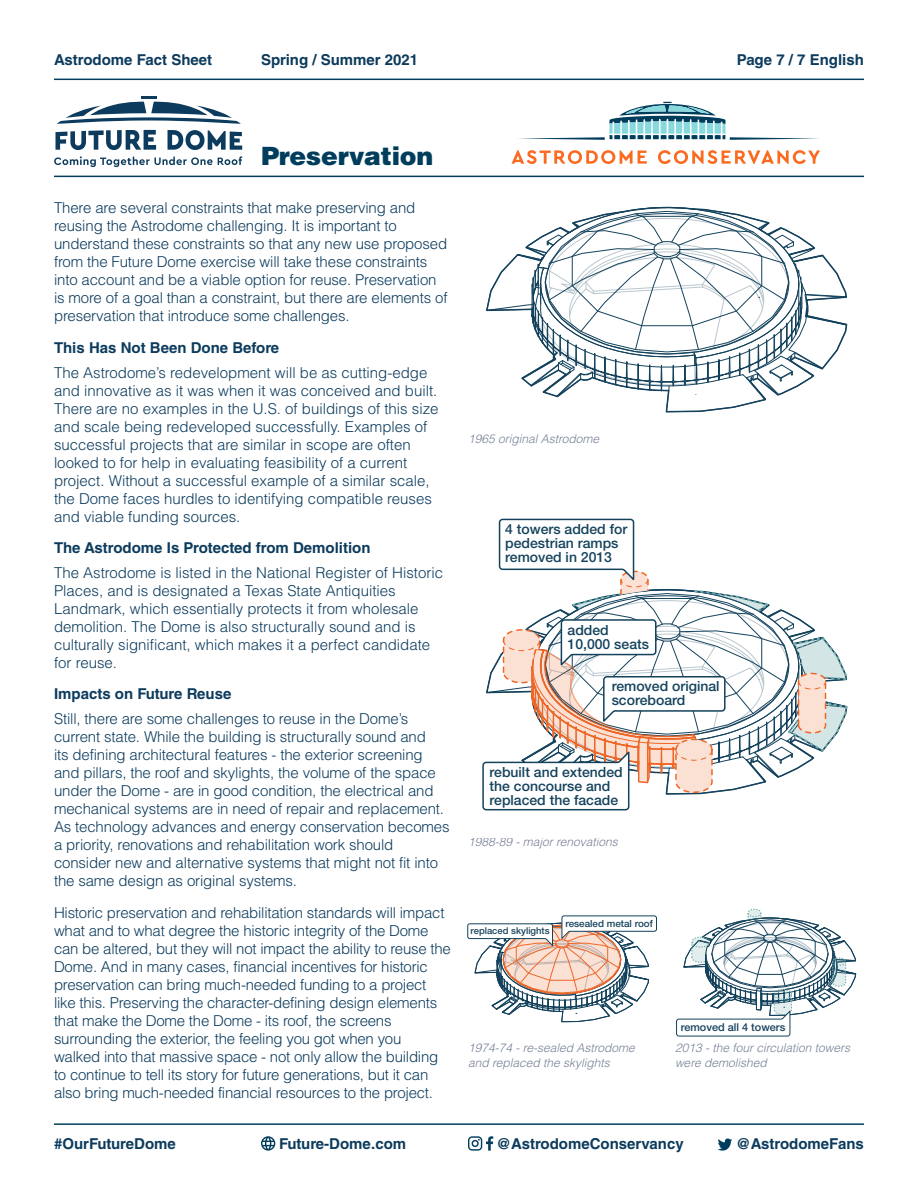
<style>
.page{position:relative;width:918px;height:1188px;background:#fff}
.page>*{position:absolute;margin:0;border:0;box-sizing:border-box;transform-origin:0 0}
.t1{font:900 25.2px "Helvetica LT Std";letter-spacing:-.01em;color:#003d5c}
.t2{font:300 15px/18px "Helvetica LT Std";letter-spacing:-.01em;color:#0c3b5d}
.t3{font:700 15px "Helvetica LT Std";color:#0c3b5d}
.t4{font:500 13.95px/14px "Helvetica Neue LT Std";color:#14425c}
.t5{font:italic 300 12px/14.4px "Helvetica LT Std";color:#788098}
.t6{font:500 10.95px "Helvetica Neue LT Std";color:#14425c}
.t7{font:500 9.9px "Helvetica Neue LT Std";color:#14425c}
.t8{font:500 9.45px "Helvetica Neue LT Std";color:#14425c}
</style>
<div class="page">
<svg style="left:482px;top:518px;width:366px;height:293px"></svg>
<svg style="left:676px;top:908px;width:180px;height:129px"></svg>
<svg style="left:467px;top:915px;width:190px;height:107px"></svg>
<hr style="left:54px;top:1123px;width:810px;height:2px;background:#053d5e">
<hr style="left:54px;top:79px;width:810px;height:1px;background:#053d5e">
<svg style="left:261px;top:1136px;width:14px;height:15px"></svg>
<svg style="left:468px;top:1136px;width:25px;height:15px"></svg>
<svg style="left:717px;top:1138px;width:15px;height:13px"></svg>
<svg style="left:54px;top:156px;width:188px;height:11px"></svg>
<hr style="left:141px;top:96px;width:16px;height:3px;background:#0c3b5d">
<svg style="left:56px;top:130px;width:100px;height:20px"></svg>
<svg style="left:168px;top:130px;width:74px;height:20px"></svg>
<svg style="left:57px;top:101px;width:184px;height:23px"></svg>
<svg style="left:480px;top:102px;width:367px;height:310px"></svg>
<hr style="left:54px;top:176px;width:810px;height:1px;background:#053d5e">
<p class="t3" style="left:54px;top:50px;width:160px">Astrodome Fact Sheet</p>
<p class="t3" style="left:261px;top:50px;width:159px">Spring / Summer 2021</p>
<p class="t3" style="left:737px;top:50px;width:129px">Page 7 / 7 English</p>
<h1 class="t1" style="left:261px;top:140px;width:174px">Preservation</h1>
<p class="t2" style="left:54px;top:199px;width:395px">There are several constraints that make preserving and reusing the Astrodome challenging. It is important to understand these constraints so that any new use proposed from the Future Dome exercise will take these constraints into account and be a viable option for reuse. Preservation is more of a goal than a constraint, but there are elements of preservation that introduce some challenges.</p>
<p class="t3" style="left:54px;top:338px;width:227px">This Has Not Been Done Before</p>
<p class="t2" style="left:54px;top:363px;width:386px">The Astrodome’s redevelopment will be as cutting-edge and innovative as it was when it was conceived and built.<br>There are no examples in the U.S. of buildings of this size and scale being redeveloped successfully. Examples of successful projects that are similar in scope are often looked to for help in evaluating feasibility of a current project. Without a successful example of a similar scale, the Dome faces hurdles to identifying compatible reuses and viable funding sources.</p>
<p class="t3" style="left:54px;top:539px;width:318px">The Astrodome Is Protected from Demolition</p>
<p class="t2" style="left:54px;top:563px;width:391px">The Astrodome is listed in the National Register of Historic Places, and is designated a Texas State Antiquities Landmark, which essentially protects it from wholesale demolition. The Dome is also structurally sound and is culturally significant, which makes it a perfect candidate for reuse.</p>
<p class="t3" style="left:54px;top:685px;width:179px">Impacts on Future Reuse</p>
<p class="t2" style="left:54px;top:710px;width:397px">Still, there are some challenges to reuse in the Dome’s current state. While the building is structurally sound and<br>its defining architectural features - the exterior screening and pillars, the roof and skylights, the volume of the space under the Dome - are in good condition, the electrical and mechanical systems are in need of repair and replacement.<br>As technology advances and energy conservation becomes a priority, renovations and rehabilitation work should consider new and alternative systems that might not fit into the same design as original systems.</p>
<p class="t2" style="left:54px;top:903px;width:398px">Historic preservation and rehabilitation standards will impact what and to what degree the historic integrity of the Dome can be altered, but they will not impact the ability to reuse the Dome. And in many cases, financial incentives for historic preservation can bring much-needed funding to a project like this. Preserving the character-defining design elements that make the Dome the Dome - its roof, the screens surrounding the exterior, the feeling you got when you walked into that massive space - not only allow the building to continue to tell its story for future generations, but it can also bring much-needed financial resources to the project.</p>
<p class="t5" style="left:468px;top:431px;width:133px">1965 original Astrodome</p>
<p class="t4" style="left:505px;top:522px;width:124px">4 towers added for pedestrian ramps removed in 2013</p>
<p class="t4" style="left:568px;top:622px;width:83px">added<br>10,000 seats</p>
<p class="t4" style="left:612px;top:679px;width:109px">removed original scoreboard</p>
<p class="t4" style="left:490px;top:765px;width:135px">rebuilt and extended the concourse and replaced the facade</p>
<p class="t5" style="left:468px;top:835px;width:151px">1988-89 - major renovations</p>
<p class="t8" style="left:471px;top:925px;width:81px">replaced skylights</p>
<p class="t7" style="left:565px;top:918px;width:89px">resealed metal roof</p>
<p class="t5" style="left:468px;top:1041px;width:168px">1974-74 - re-sealed Astrodome and replaced the skylights</p>
<p class="t6" style="left:681px;top:1021px;width:106px">removed all 4 towers</p>
<p class="t5" style="left:675px;top:1041px;width:177px">2013 - the four circulation towers were demolished</p>
<p class="t3" style="left:54px;top:1135px;width:123px">#OurFutureDome</p>
<p class="t3" style="left:279px;top:1135px;width:129px">Future-Dome.com</p>
<p class="t3" style="left:497px;top:1135px;width:189px">@AstrodomeConservancy</p>
<p class="t3" style="left:736px;top:1135px;width:129px">@AstrodomeFans</p>
</div>
